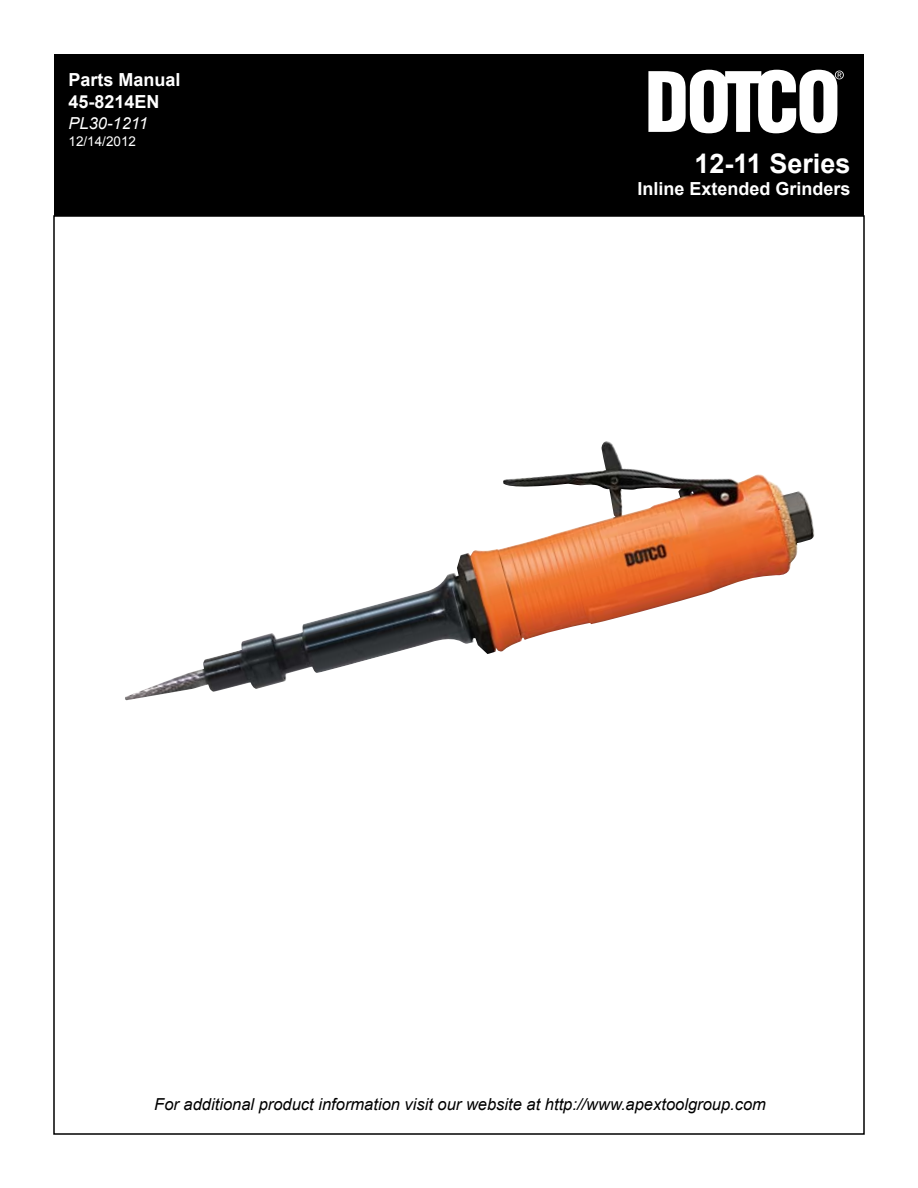
<style>
.page{position:relative;width:918px;height:1188px;background:#fff}
.page>*{position:absolute;margin:0;border:0;box-sizing:border-box;transform-origin:0 0}
.t1{font:700 27px "Arial";color:#fff}
.t2{font:700 18px/21.6px "Arial";color:#fff}
.t3{font:italic 16.5px "Arial";color:#000}
.t4{font:italic 16.5px "Arial";color:#fff}
.t5{font:13.5px "Arial";color:#fff}
</style>
<div class="page">
<div style="left:54px;top:54px;width:810px;height:162px;background:#000"></div>
<img style="left:125px;top:441px;width:690px;height:260px">
<img style="left:648px;top:70px;width:196px;height:63px">
<p class="t2" style="left:69px;top:70px;width:114px">Parts Manual<br>45-8214EN</p>
<p class="t4" style="left:69px;top:114px;width:81px">PL30-1211</p>
<p class="t5" style="left:69px;top:132px;width:69px">12/14/2012</p>
<h1 class="t1" style="left:694px;top:146px;width:158px">12-11 Series</h1>
<p class="t2" style="left:637px;top:178px;width:215px">Inline Extended Grinders</p>
<p class="t3" style="left:154px;top:1095px;width:613px">For additional product information visit our website at http://www.apextoolgroup.com</p>
</div>
